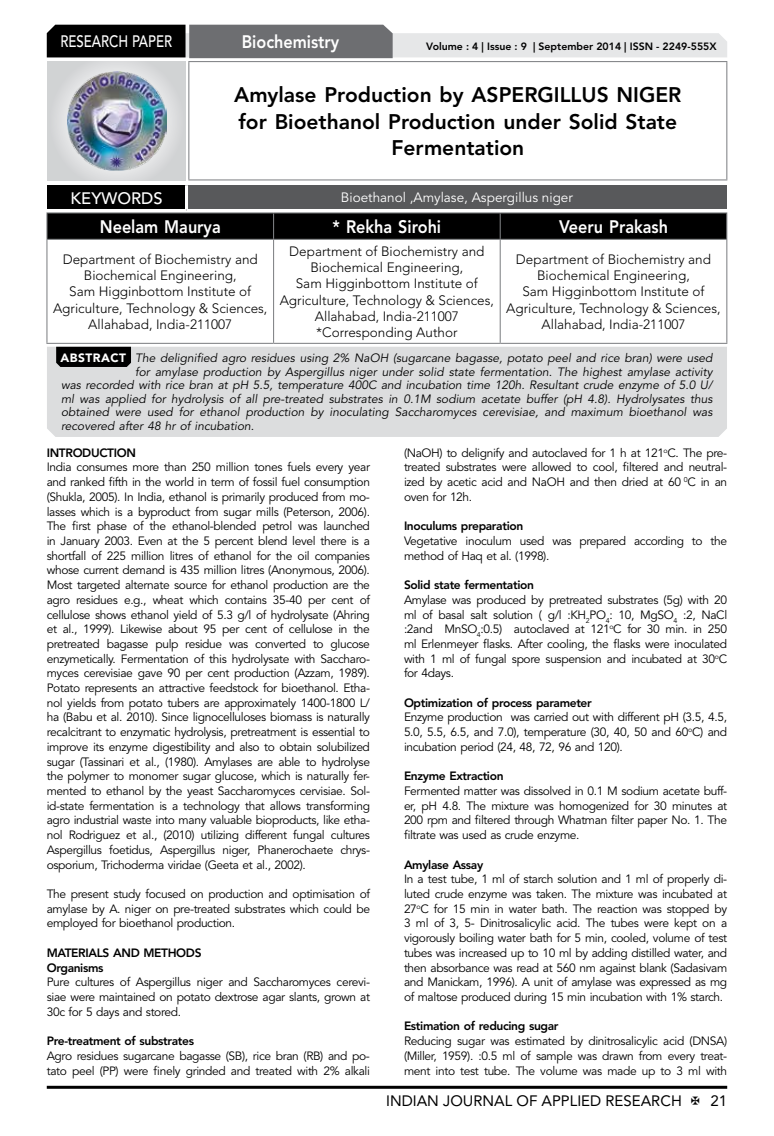
<style>
.page{position:relative;width:774px;height:1136px;background:#fff}
.page>*{position:absolute;margin:0;border:0;box-sizing:border-box;transform-origin:0 0}
.t1{font:800 21px/26.2px "Avenir LT Std";color:#000;text-align:center}
.t2{font:800 18px "Avenir LT Std";color:#fff;scale:.9 1}
.t3{font:500 16.5px "Avenir LT Std";color:#fff;scale:.8 1}
.t4{font:500 16.5px "Avenir LT Std";color:#fff}
.t5{font:15px "Avenir LT Std";color:#000}
.t6{font:300 13.5px/16.2px "Avenir LT Std";color:#000;text-align:center}
.t7{font:13.5px "Avenir LT Std";color:#fff}
.t8{font:12px/14.7px "Avenir LT Std";letter-spacing:-.03em;color:#000;text-align:justify}
.t9{font:italic 12px "Avenir LT Std";color:#000}
.t10{font:800 12px/14.7px "Avenir LT Std";letter-spacing:-.03em;color:#000}
.t11{font:800 10.5px "Avenir LT Std";color:#000}
.s1{font-weight:900;font-style:normal;color:#fff}
</style>
<div class="page">
<hr style="left:47px;top:1085px;width:680px;height:3px;background:#000">
<div style="left:48px;top:62px;width:137px;height:118px;background:linear-gradient(to right,#d9dadb,#d9dadb)"></div>
<img style="left:68px;top:71px;width:99px;height:100px">
<svg style="left:47px;top:25px;width:680px;height:33px;background:#979899"></svg>
<hr style="left:188px;top:61px;width:539px;height:1px;background:#808285">
<hr style="left:188px;top:62px;width:1px;height:117px;background:#808285">
<hr style="left:726px;top:62px;width:1px;height:117px;background:#808285">
<hr style="left:188px;top:179px;width:539px;height:1px;background:#808285">
<hr style="left:46px;top:212px;width:228px;height:1px;background:#808285">
<hr style="left:274px;top:212px;width:226px;height:1px;background:#808285">
<hr style="left:500px;top:212px;width:227px;height:1px;background:#808285">
<svg style="left:46px;top:213px;width:681px;height:26px;background:#040404"></svg>
<hr style="left:46px;top:239px;width:228px;height:1px;background:#808285">
<hr style="left:46px;top:240px;width:1px;height:103px;background:#808285">
<hr style="left:274px;top:239px;width:226px;height:1px;background:#808285">
<hr style="left:273px;top:240px;width:1px;height:103px;background:#808285">
<hr style="left:500px;top:239px;width:227px;height:1px;background:#808285">
<hr style="left:500px;top:240px;width:1px;height:103px;background:#808285">
<hr style="left:726px;top:240px;width:1px;height:103px;background:#808285">
<hr style="left:46px;top:343px;width:228px;height:1px;background:#808285">
<hr style="left:274px;top:343px;width:226px;height:1px;background:#808285">
<hr style="left:500px;top:343px;width:227px;height:1px;background:#808285">
<div style="left:47px;top:185px;width:139px;height:25px;background:#000"></div>
<div style="left:186px;top:185px;width:541px;height:25px;background:#58595b"></div>
<hr style="left:185px;top:185px;width:3px;height:24px;background:#fff">
<hr style="left:47px;top:209px;width:139px;height:3px;background:#fff">
<hr style="left:186px;top:209px;width:541px;height:3px;background:#fff">
<div style="left:47px;top:347px;width:680px;height:90px;background:#dcddde"></div>
<svg style="left:56px;top:347px;width:75px;height:20px"></svg>
<h3 class="t3" style="left:60px;top:32px;width:139px">RESEARCH PAPER</h3>
<h2 class="t2" style="left:242px;top:31px;width:110px">Biochemistry</h2>
<p class="t11" style="left:426px;top:41px;width:292px">Volume : 4 | Issue : 9 | September 2014 | ISSN - 2249-555X</p>
<h1 class="t1" style="left:234px;top:82px;width:449px">Amylase Production by ASPERGILLUS NIGER for Bioethanol Production under Solid State<br>Fermentation</h1>
<h3 class="t4" style="left:71px;top:189px;width:94px">KEYWORDS</h3>
<p class="t7" style="left:341px;top:189px;width:233px">Bioethanol ,Amylase, Aspergillus niger</p>
<h2 class="t2" style="left:100px;top:216px;width:136px">Neelam Maurya</h2>
<h2 class="t2" style="left:333px;top:216px;width:122px">* Rekha Sirohi</h2>
<h2 class="t2" style="left:559px;top:216px;width:122px">Veeru Prakash</h2>
<p class="t6" style="left:53px;top:251px;width:216px">Department of Biochemistry and<br>Biochemical Engineering,<br>Sam Higginbottom Institute of<br>Agriculture, Technology &amp; Sciences,<br>Allahabad, India-211007</p>
<p class="t6" style="left:280px;top:243px;width:216px">Department of Biochemistry and<br>Biochemical Engineering,<br>Sam Higginbottom Institute of<br>Agriculture, Technology &amp; Sciences,<br>Allahabad, India-211007 *Corresponding Author</p>
<p class="t6" style="left:506px;top:251px;width:216px">Department of Biochemistry and<br>Biochemical Engineering,<br>Sam Higginbottom Institute of<br>Agriculture, Technology &amp; Sciences,<br>Allahabad, India-211007</p>
<p class="t9" style="left:60px;top:351px;width:654px"><span class="s1">ABSTRACT</span> The delignified agro residues using 2% NaOH (sugarcane bagasse, potato peel and rice bran) were used</p>
<p class="t9" style="left:135px;top:364px;width:579px">for amylase production by Aspergillus niger under solid state fermentation. The highest amylase activity</p>
<p class="t9" style="left:61px;top:378px;width:653px">was recorded with rice bran at pH 5.5, temperature 400C and incubation time 120h. Resultant crude enzyme of 5.0 U/</p>
<p class="t9" style="left:61px;top:391px;width:653px">ml was applied for hydrolysis of all pre-treated substrates in 0.1M sodium acetate buffer (pH 4.8). Hydrolysates thus</p>
<p class="t9" style="left:61px;top:405px;width:653px">obtained were used for ethanol production by inoculating Saccharomyces cerevisiae, and maximum bioethanol was</p>
<p class="t9" style="left:61px;top:418px;width:195px">recovered after 48 hr of incubation.</p>
<p class="t10" style="left:47px;top:445px;width:91px">INTRODUCTION</p>
<p class="t8" style="left:47px;top:460px;width:325px">India consumes more than 250 million tones fuels every year and ranked fifth in the world in term of fossil fuel consumption (Shukla, 2005). In India, ethanol is primarily produced from mo&shy;lasses which is a byproduct from sugar mills (Peterson, 2006).<br>The first phase of the ethanol-blended petrol was launched in January 2003. Even at the 5 percent blend level there is a shortfall of 225 million litres of ethanol for the oil companies whose current demand is 435 million litres (Anonymous, 2006).<br>Most targeted alternate source for ethanol production are the agro residues e.g., wheat which contains 35-40 per cent of cellulose shows ethanol yield of 5.3 g/l of hydrolysate (Ahring et al., 1999). Likewise about 95 per cent of cellulose in the pretreated bagasse pulp residue was converted to glucose enzymetically. Fermentation of this hydrolysate with Saccharo&shy;myces cerevisiae gave 90 per cent production (Azzam, 1989).<br>Potato represents an attractive feedstock for bioethanol. Etha&shy;nol yields from potato tubers are approximately 1400-1800 L/ ha (Babu et al. 2010). Since lignocelluloses biomass is naturally recalcitrant to enzymatic hydrolysis, pretreatment is essential to improve its enzyme digestibility and also to obtain solubilized sugar (Tassinari et al., (1980). Amylases are able to hydrolyse the polymer to monomer sugar glucose, which is naturally fer&shy;mented to ethanol by the yeast Saccharomyces cervisiae. Sol&shy;id-state fermentation is a technology that allows transforming agro industrial waste into many valuable bioproducts, like etha&shy;nol Rodriguez et al., (2010) utilizing different fungal cultures Aspergillus foetidus, Aspergillus niger, Phanerochaete chrys&shy;osporium, Trichoderma viridae (Geeta et al., 2002).</p>
<p class="t8" style="left:47px;top:886px;width:325px">The present study focused on production and optimisation of amylase by A. niger on pre-treated substrates which could be employed for bioethanol production.</p>
<p class="t10" style="left:47px;top:945px;width:156px">MATERIALS AND METHODS<br>Organisms</p>
<p class="t8" style="left:47px;top:974px;width:325px">Pure cultures of Aspergillus niger and Saccharomyces cerevi&shy;siae were maintained on potato dextrose agar slants, grown at 30c for 5 days and stored.</p>
<p class="t10" style="left:47px;top:1033px;width:149px">Pre-treatment of substrates</p>
<p class="t8" style="left:47px;top:1048px;width:325px">Agro residues sugarcane bagasse (SB), rice bran (RB) and po&shy;tato peel (PP) were finely grinded and treated with 2% alkali</p>
<p class="t8" style="left:404px;top:445px;width:325px">(NaOH) to delignify and autoclaved for 1 h at 121<sup>o</sup>C. The pre&shy;treated substrates were allowed to cool, filtered and neutral&shy;ized by acetic acid and NaOH and then dried at 60 <sup>0</sup>C in an oven for 12h.</p>
<p class="t10" style="left:404px;top:518px;width:121px">Inoculums preparation</p>
<p class="t8" style="left:404px;top:533px;width:325px">Vegetative inoculum used was prepared according to the method of Haq et al. (1998).</p>
<p class="t10" style="left:404px;top:577px;width:131px">Solid state fermentation</p>
<p class="t8" style="left:404px;top:592px;width:325px">Amylase was produced by pretreated substrates (5g) with 20 ml of basal salt solution ( g/l :KH<sub>2</sub>PO<sub>4</sub>: 10, MgSO<sub>4</sub> :2, NaCl :2and MnSO<sub>4</sub>:0.5) autoclaved at 121<sup>o</sup>C for 30 min. in 250 ml Erlenmeyer flasks. After cooling, the flasks were inoculated with 1 ml of fungal spore suspension and incubated at 30<sup>o</sup>C for 4days.</p>
<p class="t10" style="left:404px;top:695px;width:189px">Optimization of process parameter</p>
<p class="t8" style="left:404px;top:710px;width:325px">Enzyme production was carried out with different pH (3.5, 4.5, 5.0, 5.5, 6.5, and 7.0), temperature (30, 40, 50 and 60<sup>o</sup>C) and incubation period (24, 48, 72, 96 and 120).</p>
<p class="t10" style="left:404px;top:768px;width:101px">Enzyme Extraction</p>
<p class="t8" style="left:404px;top:783px;width:325px">Fermented matter was dissolved in 0.1 M sodium acetate buff&shy;er, pH 4.8. The mixture was homogenized for 30 minutes at 200 rpm and filtered through Whatman filter paper No. 1. The filtrate was used as crude enzyme.</p>
<p class="t10" style="left:404px;top:857px;width:81px">Amylase Assay</p>
<p class="t8" style="left:404px;top:872px;width:325px">In a test tube, 1 ml of starch solution and 1 ml of properly di&shy;luted crude enzyme was taken. The mixture was incubated at 27<sup>o</sup>C for 15 min in water bath. The reaction was stopped by 3 ml of 3, 5- Dinitrosalicylic acid. The tubes were kept on a vigorously boiling water bath for 5 min, cooled, volume of test tubes was increased up to 10 ml by adding distilled water, and then absorbance was read at 560 nm against blank (Sadasivam and Manickam, 1996). A unit of amylase was expressed as mg of maltose produced during 15 min incubation with 1% starch.</p>
<p class="t10" style="left:404px;top:1018px;width:156px">Estimation of reducing sugar</p>
<p class="t8" style="left:404px;top:1033px;width:325px">Reducing sugar was estimated by dinitrosalicylic acid (DNSA) (Miller, 1959). :0.5 ml of sample was drawn from every treat&shy;ment into test tube. The volume was made up to 3 ml with</p>
<p class="t5" style="left:386px;top:1091px;width:297px">INDIAN JOURNAL OF APPLIED RESEARCH</p>
<p class="t5" style="left:710px;top:1091px;width:18px">21</p>
</div>
